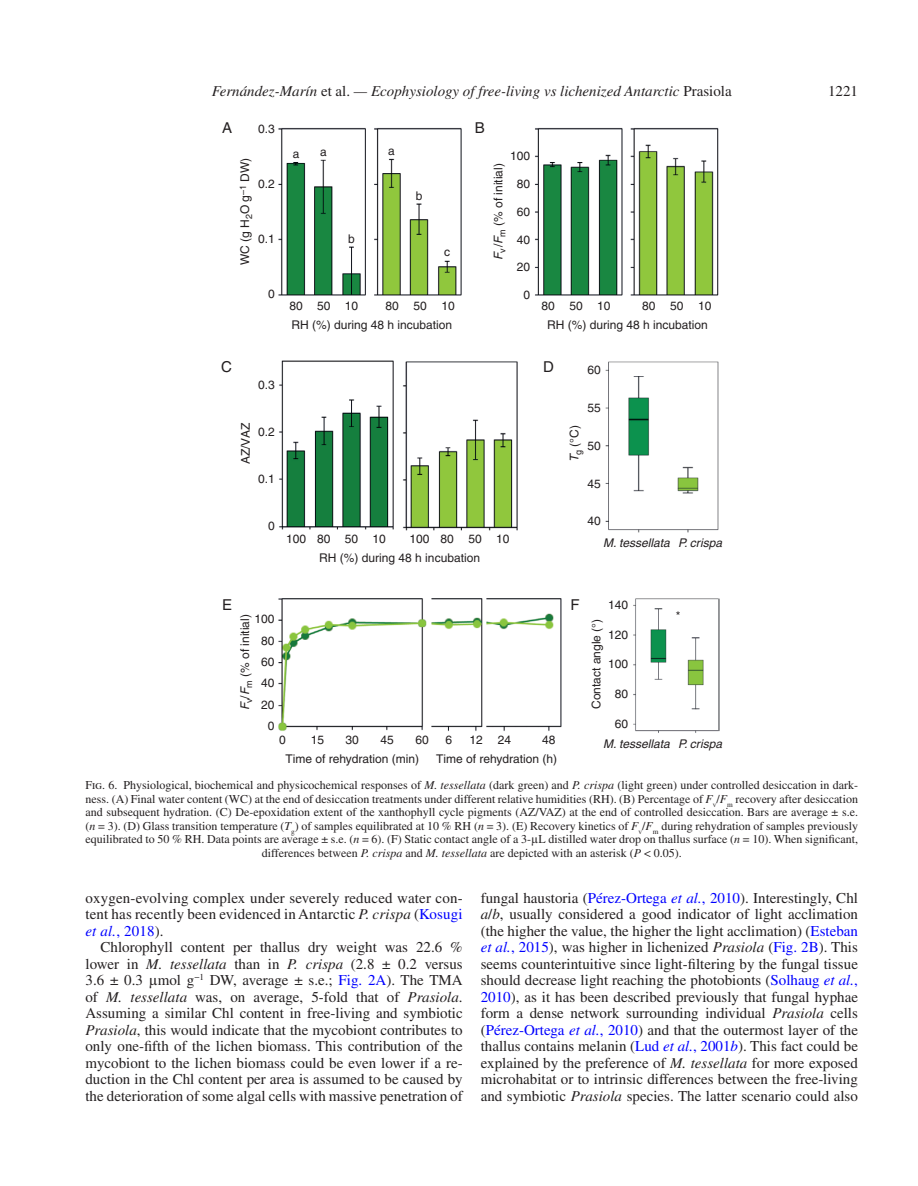
<style>
.page{position:relative;width:918px;height:1186px;background:#fff}
.page>*{position:absolute;margin:0;border:0;box-sizing:border-box;transform-origin:0 0}
.t1{font:15px/16.5px "Times LT Std";color:#231f20;text-align:justify}
.t2{font:italic 15px "Times LT Std";color:#231f20}
.t3{font:15px "Helvetica";color:#231f20}
.t4{font:12px/13.5px "Times LT Std";color:#231f20;text-align:center}
.t5{font:12px/21.3px "Helvetica";color:#231f20}
.t6{font:italic 12px "Helvetica";color:#231f20}
.s1{font-style:normal}
.s2{font-style:italic}
.s3{font-family:"Gandhari Unicode"}
.s4{color:#00f}
.s5{font-style:italic;color:#00f}
</style>
<div class="page">
<img style="left:278px;top:127px;width:441px;height:606px">
<p class="t2" style="left:212px;top:83px;width:521px">Fernández-Marín <span class="s1">et al.</span> — Ecophysiology of free-living vs lichenized Antarctic <span class="s1">Prasiola</span></p>
<p class="t1" style="left:828px;top:83px;width:31px">1221</p>
<p class="t3" style="left:222px;top:119px;width:12px">A</p>
<p class="t5" style="left:258px;top:118px;width:18px">0.3</p>
<p class="t3" style="left:475px;top:119px;width:12px">B</p>
<p class="t5" style="left:293px;top:143px;width:8px">a</p>
<p class="t5" style="left:320px;top:141px;width:8px">a</p>
<p class="t5" style="left:388px;top:140px;width:8px">a</p>
<p class="t5" style="left:510px;top:145px;width:22px">100</p>
<p class="t5" style="left:517px;top:173px;width:15px">80</p>
<p class="t5" style="left:517px;top:201px;width:15px">60</p>
<p class="t5" style="left:517px;top:229px;width:15px">40</p>
<p class="t5" style="left:517px;top:257px;width:15px">20</p>
<p class="t5" style="left:524px;top:284px;width:8px">0</p>
<p class="t5" style="left:234px;top:265px;width:109px;rotate:-90deg">WC (g H<sub>2</sub>O g<sup>–1</sup> DW)</p>
<p class="t5" style="left:488px;top:260px;width:98px;rotate:-90deg"><span class="s2">F</span><sub>v</sub>/<span class="s2">F</span><sub>m</sub> (% of initial)</p>
<p class="t5" style="left:258px;top:173px;width:18px">0.2</p>
<p class="t5" style="left:416px;top:185px;width:8px">b</p>
<p class="t5" style="left:348px;top:228px;width:8px">b</p>
<p class="t5" style="left:258px;top:228px;width:18px">0.1</p>
<p class="t5" style="left:444px;top:241px;width:7px">c</p>
<p class="t5" style="left:268px;top:284px;width:8px">0</p>
<p class="t5" style="left:291px;top:296px;width:162px;line-height:18.6px;text-indent:94px">80 50<br>RH (%) during 48 h incubation</p>
<p class="t5" style="left:441px;top:295px;width:15px">10</p>
<p class="t5" style="left:542px;top:295px;width:70px">80 50 10</p>
<p class="t5" style="left:547px;top:296px;width:162px;line-height:18.6px;text-indent:95px">80 50<br>RH (%) during 48 h incubation</p>
<p class="t5" style="left:698px;top:295px;width:15px">10</p>
<p class="t5" style="left:289px;top:295px;width:70px">80 50 10</p>
<p class="t3" style="left:221px;top:358px;width:12px">C</p>
<p class="t3" style="left:543px;top:358px;width:12px">D</p>
<p class="t5" style="left:587px;top:359px;width:15px">60</p>
<p class="t5" style="left:258px;top:374px;width:18px">0.3</p>
<p class="t5" style="left:258px;top:421px;width:18px">0.2</p>
<p class="t5" style="left:258px;top:468px;width:18px">0.1</p>
<p class="t5" style="left:268px;top:515px;width:8px">0</p>
<p class="t5" style="left:587px;top:397px;width:15px">55</p>
<p class="t5" style="left:235px;top:464px;width:43px;rotate:-90deg">AZ/VAZ</p>
<p class="t5" style="left:563px;top:462px;width:39px;rotate:-90deg"><span class="s2">T</span><sub>g</sub> (°C)</p>
<p class="t5" style="left:587px;top:435px;width:15px">50</p>
<p class="t5" style="left:587px;top:473px;width:15px">45</p>
<p class="t5" style="left:587px;top:510px;width:15px">40</p>
<p class="t5" style="left:319px;top:530px;width:162px;line-height:18.9px;text-indent:26px">50<br>RH (%) during 48 h incubation</p>
<p class="t5" style="left:372px;top:528px;width:15px">10</p>
<p class="t5" style="left:410px;top:528px;width:101px">100 80 50 10</p>
<p class="t5" style="left:286px;top:528px;width:46px">100 80</p>
<p class="t6" style="left:603px;top:536px;width:121px">M. tessellata P. crispa</p>
<p class="t3" style="left:222px;top:596px;width:12px">E</p>
<p class="t3" style="left:571px;top:596px;width:11px">F</p>
<p class="t5" style="left:254px;top:608px;width:22px">100</p>
<p class="t5" style="left:234px;top:710px;width:98px;rotate:-90deg"><span class="s2">F</span><sub>v</sub>/<span class="s2">F</span><sub>m</sub> (% of initial)</p>
<p class="t5" style="left:261px;top:630px;width:15px;text-align:center">80<br>60<br>40<br>20<br>0</p>
<p class="t5" style="left:608px;top:594px;width:22px">140</p>
<p class="t5" style="left:586px;top:709px;width:92px;rotate:-90deg">Contact angle (°)</p>
<p class="t5" style="left:608px;top:624px;width:22px">120</p>
<p class="t5" style="left:608px;top:653px;width:22px">100</p>
<p class="t5" style="left:615px;top:683px;width:15px">80</p>
<p class="t5" style="left:615px;top:713px;width:15px">60</p>
<p class="t5" style="left:676px;top:605px;width:6px">*</p>
<p class="t5" style="left:279px;top:729px;width:8px">0</p>
<p class="t5" style="left:311px;top:729px;width:15px">15</p>
<p class="t5" style="left:346px;top:729px;width:15px">30</p>
<p class="t5" style="left:381px;top:729px;width:15px">45</p>
<p class="t5" style="left:416px;top:729px;width:15px">60</p>
<p class="t5" style="left:446px;top:729px;width:8px">6</p>
<p class="t5" style="left:469px;top:729px;width:15px">12</p>
<p class="t5" style="left:498px;top:729px;width:15px">24</p>
<p class="t5" style="left:542px;top:729px;width:15px">48</p>
<p class="t5" style="left:286px;top:748px;width:135px">Time of rehydration (min)</p>
<p class="t5" style="left:436px;top:748px;width:123px">Time of rehydration (h)</p>
<p class="t6" style="left:603px;top:736px;width:121px">M. tessellata P. crispa</p>
<p class="t4" style="left:86px;top:778px;width:774px">Fig. 6. Physiological, biochemical and physicochemical responses of <span class="s2">M. tessellata</span> (dark green) and <span class="s2">P. crispa</span> (light green) under controlled desiccation in dark&shy;ness. (A) Final water content (WC) at the end of desiccation treatments under different relative humidities (RH). (B) Percentage of <span class="s2">F</span><sub>v</sub>/<span class="s2">F</span><sub>m</sub> recovery after desiccation and subsequent hydration. (C) De-epoxidation extent of the xanthophyll cycle pigments (AZ/VAZ) at the end of controlled desiccation. Bars are average ± s.e. (<span class="s2">n</span> = 3). (D) Glass transition temperature (<span class="s2">T</span><sub>g</sub>) of samples equilibrated at 10 % RH (<span class="s2">n</span> = 3). (E) Recovery kinetics of <span class="s2">F</span><sub>v</sub>/<span class="s2">F</span><sub>m</sub> during rehydration of samples previously equilibrated to 50 % RH. Data points are average ± s.e. (<span class="s2">n</span> = 6). (F) Static contact angle of a 3-<span class="s3">μ</span>L distilled water drop on thallus surface (<span class="s2">n</span> = 10). When significant, differences between <span class="s2">P. crispa</span> and <span class="s2">M. tessellata</span> are depicted with an asterisk (<span class="s2">P</span> &lt; 0.05).</p>
<p class="t1" style="left:86px;top:889px;width:379px">oxygen-evolving complex under severely reduced water con&shy;tent has recently been evidenced in Antarctic <span class="s2">P. crispa</span> (<span class="s4">Kosugi </span><span class="s5">et al.</span><span class="s4">, 2018</span>).</p>
<p class="t1" style="left:85px;top:939px;width:379px;text-indent:15px">Chlorophyll content per thallus dry weight was 22.6 % lower in <span class="s2">M. tessellata</span> than in <span class="s2">P. crispa</span> (2.8 ± 0.2 versus 3.6 ± 0.3 <span class="s3">μ</span>mol g<sup>−1</sup> DW, average ± s.e.; <span class="s4">Fig. 2A</span>). The TMA of <span class="s2">M. tessellata</span> was, on average, 5-fold that of <span class="s2">Prasiola</span>.<br>Assuming a similar Chl content in free-living and symbiotic <span class="s2">Prasiola</span>, this would indicate that the mycobiont contributes to only one-fifth of the lichen biomass. This contribution of the mycobiont to the lichen biomass could be even lower if a re&shy;duction in the Chl content per area is assumed to be caused by the deterioration of some algal cells with massive penetration of</p>
<p class="t1" style="left:481px;top:889px;width:379px">fungal haustoria (<span class="s4">Pérez-Ortega</span> <span class="s5">et al.</span><span class="s4">, 2010</span>). Interestingly, Chl <span class="s2">a</span>/<span class="s2">b</span>, usually considered a good indicator of light acclimation (the higher the value, the higher the light acclimation) (<span class="s4">Esteban </span><span class="s5">et al.</span><span class="s4">, 2015</span>), was higher in lichenized <span class="s2">Prasiola</span> (<span class="s4">Fig. 2B</span>). This seems counterintuitive since light-filtering by the fungal tissue should decrease light reaching the photobionts (<span class="s4">Solhaug</span> <span class="s5">et al.</span><span class="s4">, 2010</span>), as it has been described previously that fungal hyphae form a dense network surrounding individual <span class="s2">Prasiola</span> cells (<span class="s4">Pérez-Ortega</span> <span class="s5">et al.</span><span class="s4">, 2010</span>) and that the outermost layer of the thallus contains melanin (<span class="s4">Lud</span> <span class="s5">et al.</span><span class="s4">, 2001</span><span class="s5">b</span>). This fact could be explained by the preference of <span class="s2">M. tessellata</span> for more exposed microhabitat or to intrinsic differences between the free-living and symbiotic <span class="s2">Prasiola</span> species. The latter scenario could also</p>
</div>
